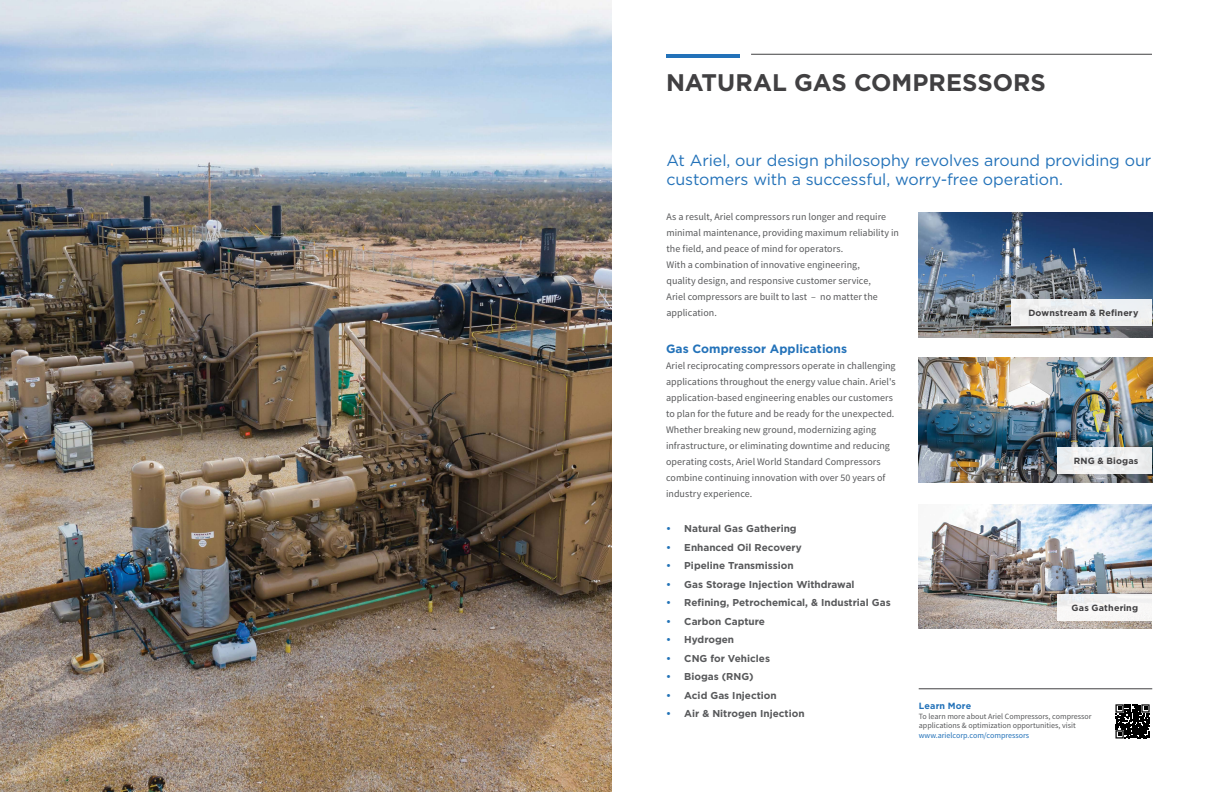
<style>
.page{position:relative;width:1224px;height:792px;background:#fff}
.page>*{position:absolute;margin:0;border:0;box-sizing:border-box;transform-origin:0 0}
.t1{font:700 24px "Gotham";color:#414042}
.t2{font:16px/19.2px "Gotham";letter-spacing:-.005em;color:#2372b9}
.t3{font:700 12px "Gotham";letter-spacing:.005em;color:#2372b9}
.t4{font:10px/16px "Source Sans Pro";letter-spacing:.005em;color:#58595b}
.t5{font:700 10px "Gotham";color:#58595b}
.t6{font:700 9px "Gotham";letter-spacing:.015em;color:#414042}
.t7{font:700 9px "Gotham";letter-spacing:.015em;color:#2372b9}
.t8{font:8px/9.6px "Source Sans Pro";color:#58595b}
.t9{font:8px "Source Sans Pro";color:#2372b9}
.s1{color:#2273b7}
</style>
<div class="page">
<hr style="left:666px;top:54px;width:73px;height:4px;background:#2372b9">
<hr style="left:751px;top:54px;width:401px;height:1px;background:#414042">
<img style="left:0;top:0;width:612px;height:792px">
<img style="left:918px;top:504px;width:234px;height:125px">
<img style="left:918px;top:358px;width:234px;height:124px">
<img style="left:918px;top:212px;width:234px;height:125px">
<div style="left:1058px;top:447px;width:94px;height:26px;background:#edeef0"></div>
<div style="left:1057px;top:594px;width:95px;height:27px;background:#f7f6f6"></div>
<div style="left:1012px;top:299px;width:140px;height:27px;background:#eef0f1"></div>
<hr style="left:919px;top:689px;width:233px;height:1px;background:#414042">
<svg style="left:1115px;top:704px;width:35px;height:35px"></svg>
<h1 class="t1" style="left:666px;top:67px;width:381px">NATURAL GAS COMPRESSORS</h1>
<h2 class="t2" style="left:667px;top:150px;width:486px">At Ariel, our design philosophy revolves around providing our customers with a successful, worry-free operation.</h2>
<p class="t4" style="left:667px;top:209px;width:234px">As a result, Ariel compressors run longer and require minimal maintenance, providing maximum reliability in the field, and peace of mind for operators.<br>With a combination of innovative engineering,<br>quality design, and responsive customer service,<br>Ariel compressors are built to last – no matter the application.</p>
<p class="t3" style="left:666px;top:341px;width:183px">Gas Compressor Applications</p>
<p class="t4" style="left:666px;top:358px;width:231px">Ariel reciprocating compressors operate in challenging applications throughout the energy value chain. Ariel's application-based engineering enables our customers to plan for the future and be ready for the unexpected.<br>Whether breaking new ground, modernizing aging infrastructure, or eliminating downtime and reducing operating costs, Ariel World Standard Compressors combine continuing innovation with over 50 years of industry experience.</p>
<p class="t5" style="left:666px;top:522px;width:132px"><span class="s1">•</span> Natural Gas Gathering</p>
<p class="t5" style="left:666px;top:541px;width:137px"><span class="s1">•</span> Enhanced Oil Recovery</p>
<p class="t5" style="left:666px;top:559px;width:129px"><span class="s1">•</span> Pipeline Transmission</p>
<p class="t5" style="left:666px;top:578px;width:190px"><span class="s1">•</span> Gas Storage Injection Withdrawal</p>
<p class="t5" style="left:666px;top:596px;width:226px"><span class="s1">•</span> Refining, Petrochemical, &amp; Industrial Gas</p>
<p class="t5" style="left:666px;top:615px;width:100px"><span class="s1">•</span> Carbon Capture</p>
<p class="t5" style="left:666px;top:633px;width:69px"><span class="s1">•</span> Hydrogen</p>
<p class="t5" style="left:666px;top:652px;width:105px"><span class="s1">•</span> CNG for Vehicles</p>
<p class="t5" style="left:666px;top:670px;width:89px"><span class="s1">•</span> Biogas (RNG)</p>
<p class="t5" style="left:666px;top:689px;width:112px"><span class="s1">•</span> Acid Gas Injection</p>
<p class="t5" style="left:666px;top:707px;width:140px"><span class="s1">•</span> Air &amp; Nitrogen Injection</p>
<p class="t6" style="left:1028px;top:307px;width:111px">Downstream &amp; Refinery</p>
<p class="t6" style="left:1074px;top:454px;width:66px">RNG &amp; Biogas</p>
<p class="t6" style="left:1072px;top:602px;width:68px">Gas Gathering</p>
<p class="t7" style="left:919px;top:700px;width:54px">Learn More</p>
<p class="t8" style="left:919px;top:711px;width:174px">To learn more about Ariel Compressors, compressor applications &amp; optimization opportunities, visit</p>
<p class="t9" style="left:919px;top:730px;width:112px">www.arielcorp.com/compressors</p>
</div>
